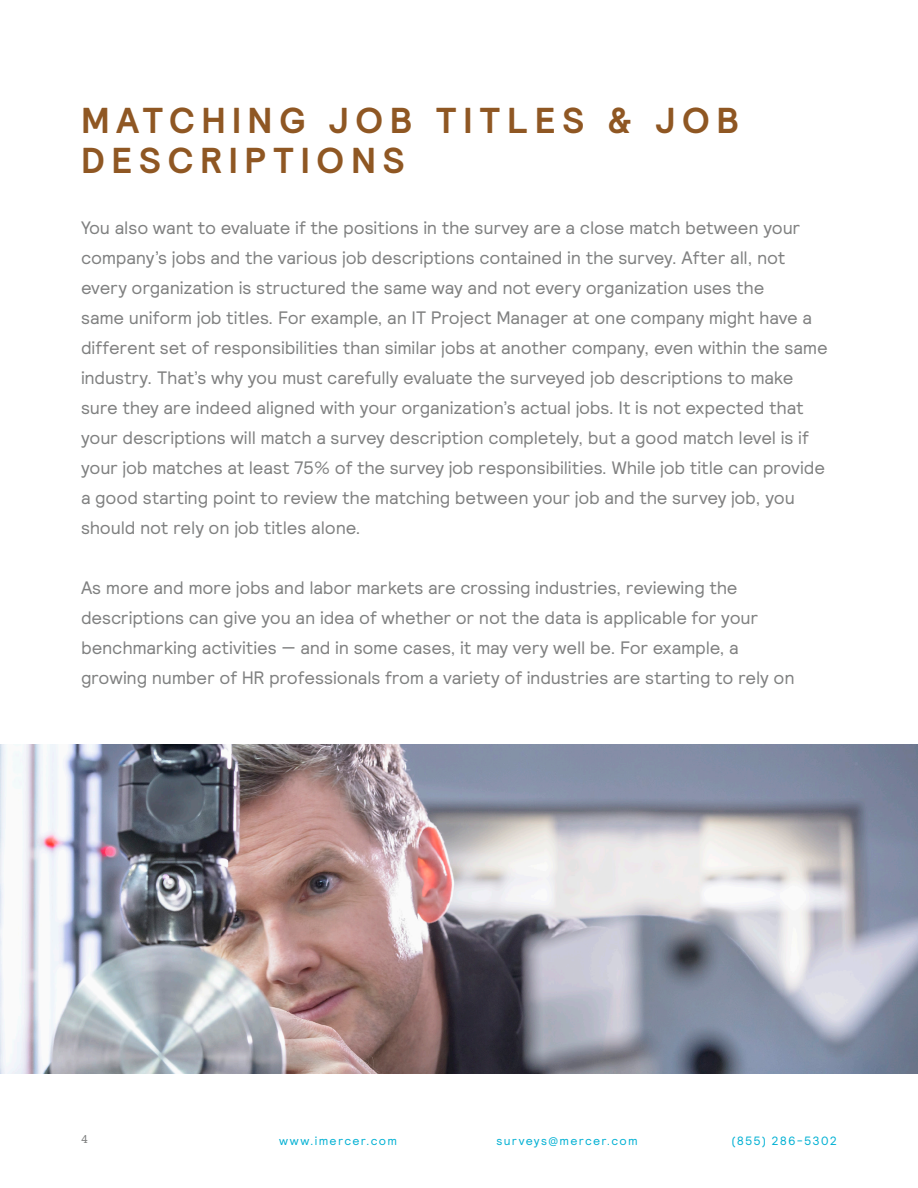
<style>
.page{position:relative;width:918px;height:1188px;background:#fff}
.page>*{position:absolute;margin:0;border:0;box-sizing:border-box;transform-origin:0 0}
.t1{font:700 36px/39.6px "Relative";letter-spacing:.19em;color:#8f5723}
.Paragraph_Style_1{font:18px/30px "Relative";letter-spacing:-.01em;color:#7f8080}
.t2{font:12px "Relative";letter-spacing:.11em;color:#00b0d3}
.t3{font:12px "Capita";color:#7f8080}
</style>
<div class="page">
<img style="left:0;top:744px;width:918px;height:330px">
<p class="t1" style="left:81px;top:100px;width:660px">MATCHING JOB TITLES &amp; JOB<br>DESCRIPTIONS</p>
<p class="Paragraph_Style_1" style="left:81px;top:212px;width:748px">You also want to evaluate if the positions in the survey are a close match between your company’s jobs and the various job descriptions contained in the survey. After all, not every organization is structured the same way and not every organization uses the<br>same uniform job titles. For example, an IT Project Manager at one company might have a different set of responsibilities than similar jobs at another company, even within the same industry. That’s why you must carefully evaluate the surveyed job descriptions to make sure they are indeed aligned with your organization’s actual jobs. It is not expected that your descriptions will match a survey description completely, but a good match level is if your job matches at least 75% of the survey job responsibilities. While job title can provide a good starting point to review the matching between your job and the survey job, you should not rely on job titles alone.</p>
<p class="Paragraph_Style_1" style="left:81px;top:572px;width:715px">As more and more jobs and labor markets are crossing industries, reviewing the descriptions can give you an idea of whether or not the data is applicable for your benchmarking activities — and in some cases, it may very well be. For example, a growing number of HR professionals from a variety of industries are starting to rely on</p>
<p class="t3" style="left:81px;top:1131px;width:8px">4</p>
<p class="t2" style="left:279px;top:1133px;width:119px">www.imercer.com</p>
<p class="t2" style="left:496px;top:1133px;width:143px">surveys@mercer.com</p>
<p class="t2" style="left:732px;top:1133px;width:107px">(855) 286-5302</p>
</div>
